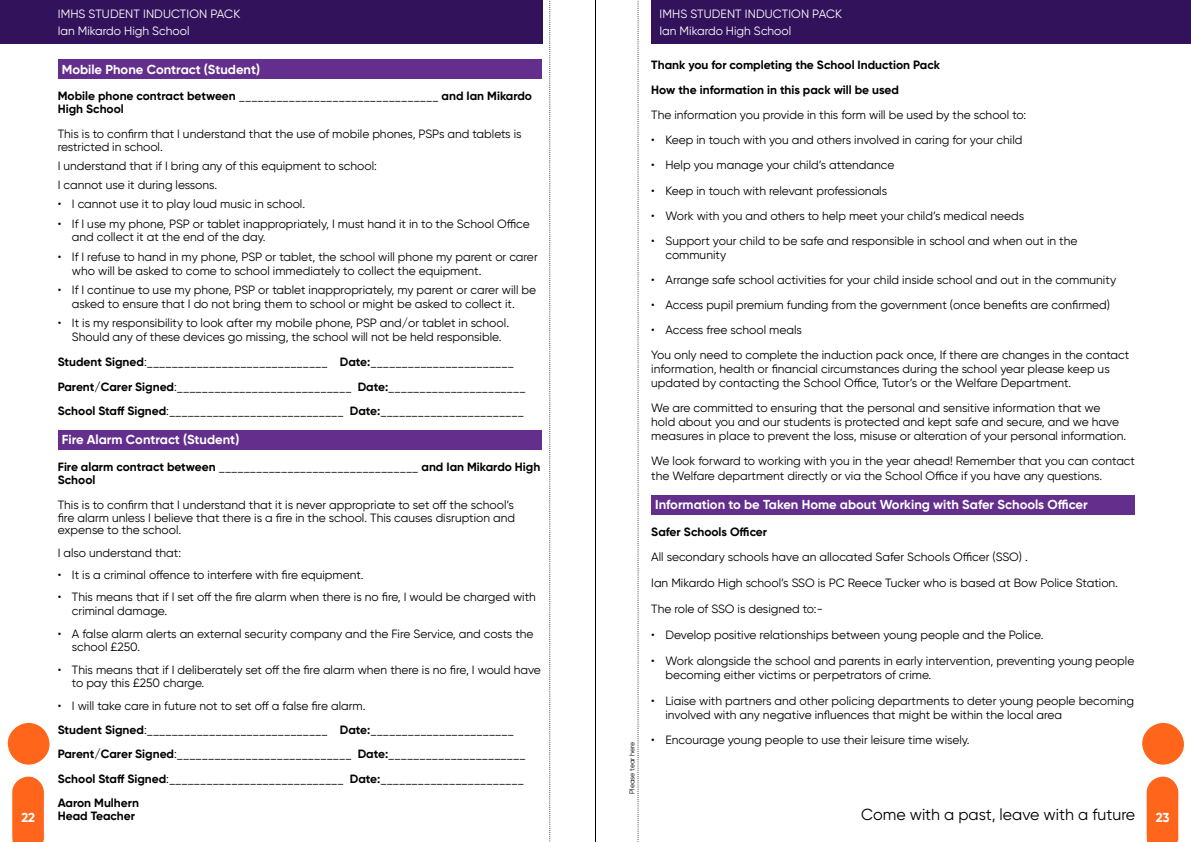
<style>
.page{position:relative;width:1191px;height:842px;background:#fff}
.page>*{position:absolute;margin:0;border:0;box-sizing:border-box;transform-origin:0 0}
.t1{font:16px "Gilroy";color:#000}
.t2{font:700 13px "Gilroy";color:#fff}
.t3{font:12px/13.8px "Gilroy";color:#000}
.t4{font:700 12px/13.3px "Gilroy";color:#000}
.t5{font:12px/17.2px "Gilroy";color:#fff}
.t6{font:7px "Gilroy";color:#000}
.s1{font-weight:400}
.s2{font-weight:700}
</style>
<div class="page">
<svg style="left:549px;top:0;width:2px;height:842px"></svg>
<div style="left:0;top:0;width:542px;height:44px;background:#33125c"></div>
<svg style="left:637px;top:0;width:2px;height:842px"></svg>
<div style="left:651px;top:0;width:540px;height:44px;background:#33125c"></div>
<hr style="left:595px;top:0;width:1px;height:842px;background:#000">
<div style="left:651px;top:495px;width:484px;height:20px;background:#632e8c"></div>
<div style="left:58px;top:60px;width:484px;height:19px;background:#632e8c"></div>
<div style="left:58px;top:430px;width:484px;height:20px;background:#632e8c"></div>
<svg style="left:7px;top:723px;width:43px;height:119px"></svg>
<svg style="left:1142px;top:723px;width:42px;height:119px"></svg>
<p class="t5" style="left:58px;top:5px;width:184px">IMHS STUDENT INDUCTION PACK<br>Ian Mikardo High School</p>
<p class="t5" style="left:659px;top:5px;width:184px">IMHS STUDENT INDUCTION PACK<br>Ian Mikardo High School</p>
<p class="t4" style="left:651px;top:52px;width:290px;line-height:25.1px">Thank you for completing the School Induction Pack<br>How the information in this pack will be used</p>
<p class="t3" style="left:651px;top:108px;width:376px">The information you provide in this form will be used by the school to:</p>
<p class="t3" style="left:651px;top:133px;width:373px">• Keep in touch with you and others involved in caring for your child</p>
<p class="t3" style="left:651px;top:158px;width:245px">• Help you manage your child’s attendance</p>
<p class="t3" style="left:651px;top:183px;width:237px">• Keep in touch with relevant professionals</p>
<p class="t3" style="left:651px;top:208px;width:374px">• Work with you and others to help meet your child’s medical needs</p>
<p class="t3" style="left:665px;top:234px;width:413px;text-indent:-14px">• Support your child to be safe and responsible in school and when out in the community</p>
<p class="t3" style="left:651px;top:273px;width:466px">• Arrange safe school activities for your child inside school and out in the community</p>
<p class="t3" style="left:651px;top:298px;width:460px">• Access pupil premium funding from the government (once benefits are confirmed)</p>
<p class="t3" style="left:651px;top:317px;width:479px;line-height:25.1px">• Access free school meals<br>You only need to complete the induction pack once, If there are changes in the contact</p>
<p class="t3" style="left:651px;top:362px;width:460px">information, health or financial circumstances during the school year please keep us updated by contacting the School Office, Tutor’s or the Welfare Department.</p>
<p class="t3" style="left:651px;top:401px;width:476px">We are committed to ensuring that the personal and sensitive information that we hold about you and our students is protected and kept safe and secure, and we have measures in place to prevent the loss, misuse or alteration of your personal information.</p>
<p class="t3" style="left:651px;top:454px;width:485px;line-height:14.4px">We look forward to working with you in the year ahead! Remember that you can contact the Welfare department directly or via the School Office if you have any questions.</p>
<p class="t2" style="left:655px;top:496px;width:434px">Information to be Taken Home about Working with Safer Schools Officer</p>
<p class="t4" style="left:651px;top:525px;width:117px">Safer Schools Officer</p>
<p class="t3" style="left:651px;top:544px;width:468px;line-height:25.8px">All secondary schools have an allocated Safer Schools Officer (SSO) .<br>Ian Mikardo High school’s SSO is PC Reece Tucker who is based at Bow Police Station.<br>The role of SSO is designed to:-</p>
<p class="t3" style="left:651px;top:628px;width:394px">• Develop positive relationships between young people and the Police.</p>
<p class="t3" style="left:665px;top:653px;width:470px;line-height:14.4px;text-indent:-14px">• Work alongside the school and parents in early intervention, preventing young people becoming either victims or perpetrators of crime.</p>
<p class="t3" style="left:665px;top:693px;width:470px;line-height:14.4px;text-indent:-14px">• Liaise with partners and other policing departments to deter young people becoming involved with any negative influences that might be within the local area</p>
<p class="t3" style="left:651px;top:732px;width:320px">• Encourage young people to use their leisure time wisely.</p>
<p class="t2" style="left:62px;top:61px;width:200px">Mobile Phone Contract (Student)</p>
<p class="t4" style="left:58px;top:89px;width:476px">Mobile phone contract between <span class="s1">________________________________</span> and Ian Mikardo<br>High School</p>
<p class="t3" style="left:58px;top:127px;width:465px;line-height:12.9px">This is to confirm that I understand that the use of mobile phones, PSPs and tablets is restricted in school.</p>
<p class="t3" style="left:58px;top:157px;width:321px;line-height:18.6px">I understand that if I bring any of this equipment to school:<br>I cannot use it during lessons.</p>
<p class="t3" style="left:58px;top:197px;width:249px">• I cannot use it to play loud music in school.</p>
<p class="t3" style="left:72px;top:216px;width:459px;text-indent:-14px">• If I use my phone, PSP or tablet inappropriately, I must hand it in to the School Office and collect it at the end of the day.</p>
<p class="t3" style="left:72px;top:250px;width:467px;text-indent:-14px">• If I refuse to hand in my phone, PSP or tablet, the school will phone my parent or carer who will be asked to come to school immediately to collect the equipment.</p>
<p class="t3" style="left:58px;top:283px;width:480px;text-align:center">• If I continue to use my phone, PSP or tablet inappropriately, my parent or carer will be asked to ensure that I do not bring them to school or might be asked to collect it.</p>
<p class="t3" style="left:58px;top:316px;width:453px;text-align:center">• It is my responsibility to look after my mobile phone, PSP and/or tablet in school.<br>Should any of these devices go missing, the school will not be held responsible.</p>
<p class="t3" style="left:58px;top:350px;width:469px;line-height:24.3px"><span class="s2">Student Signed</span>:_____________________________ <span class="s2">Date:</span>_______________________<br><span class="s2">Parent/Carer Signed</span>:____________________________ <span class="s2">Date:</span>______________________<br><span class="s2">School Staff Signed</span>:____________________________ <span class="s2">Date:</span>_______________________</p>
<p class="t2" style="left:62px;top:432px;width:179px">Fire Alarm Contract (Student)</p>
<p class="t4" style="left:58px;top:460px;width:484px">Fire alarm contract between <span class="s1">________________________________</span> and Ian Mikardo High<br>School</p>
<p class="t3" style="left:58px;top:498px;width:459px;line-height:12.9px;text-align:justify">This is to confirm that I understand that it is never appropriate to set off the school’s fire alarm unless I believe that there is a fire in the school. This causes disruption and expense to the school.</p>
<p class="t3" style="left:58px;top:546px;width:125px">I also understand that:</p>
<p class="t3" style="left:58px;top:568px;width:307px">• It is a criminal offence to interfere with fire equipment.</p>
<p class="t3" style="left:72px;top:590px;width:465px;text-indent:-14px">• This means that if I set off the fire alarm when there is no fire, I would be charged with criminal damage.</p>
<p class="t3" style="left:72px;top:626px;width:463px;text-indent:-14px">• A false alarm alerts an external security company and the Fire Service, and costs the school £250.</p>
<p class="t3" style="left:72px;top:662px;width:470px;text-indent:-14px">• This means that if I deliberately set off the fire alarm when there is no fire, I would have to pay this £250 charge.</p>
<p class="t3" style="left:58px;top:693px;width:469px;line-height:24.3px">• I will take care in future not to set off a false fire alarm.<br><span class="s2">Student Signed</span>:_____________________________ <span class="s2">Date:</span>_______________________ <span class="s2">Parent/Carer Signed</span>:____________________________ <span class="s2">Date:</span>______________________ <span class="s2">School Staff Signed</span>:____________________________ <span class="s2">Date:</span>_______________________ <span class="s2">Aaron Mulhern</span></p>
<p class="t6" style="left:628px;top:794px;width:53px;rotate:-90deg">Please tear here</p>
<p class="t2" style="left:21px;top:810px;width:15px">22</p>
<p class="t4" style="left:58px;top:809px;width:79px">Head Teacher</p>
<h1 class="t1" style="left:861px;top:805px;width:275px">Come with a past, leave with a future</h1>
<p class="t2" style="left:1155px;top:810px;width:15px">23</p>
</div>
